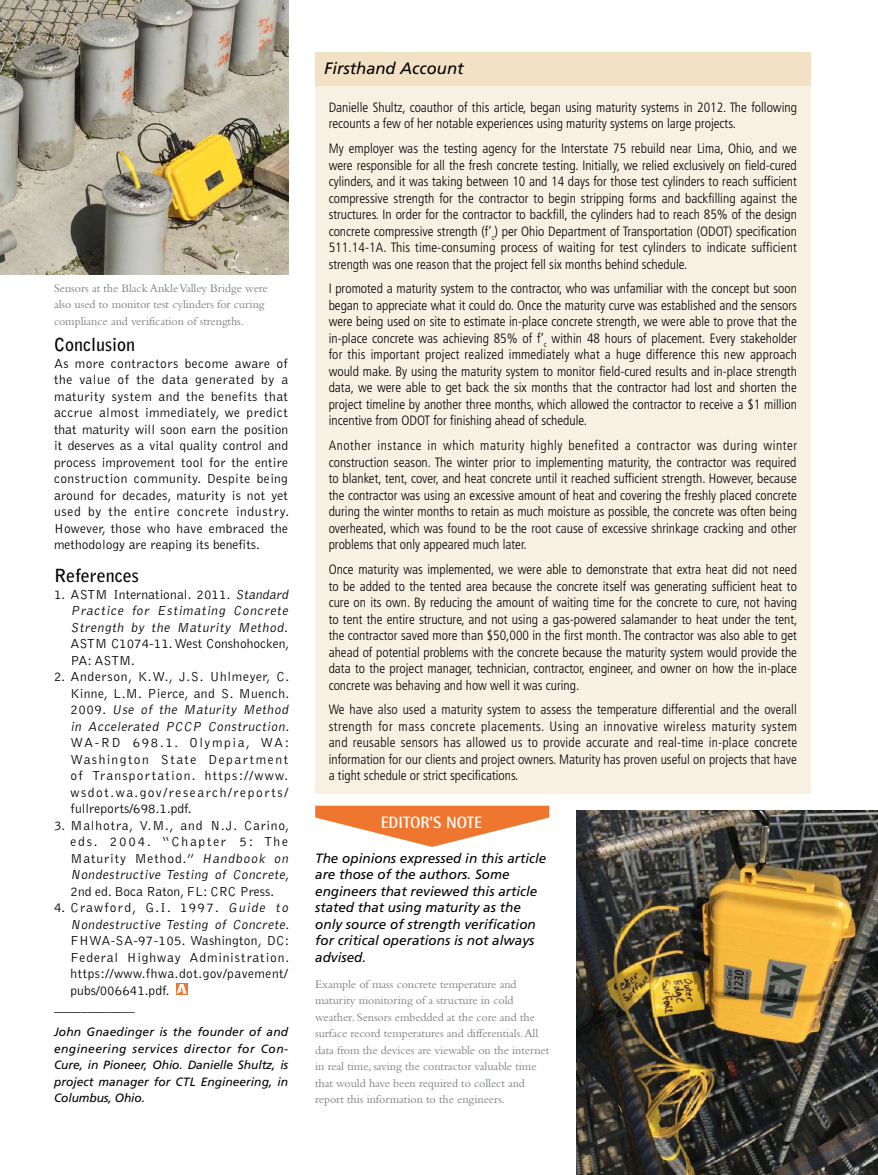
<style>
.page{position:relative;width:878px;height:1175px;background:#fff}
.page>*{position:absolute;margin:0;border:0;box-sizing:border-box;transform-origin:0 0}
.t1{font:700 18px "Bell Gothic Std";color:#000}
.t2{font:italic 16.5px "Frutiger LT Std";color:#000}
.t3{font:700 16.5px "Rotis Semi Sans Std";color:#fff}
.t4{font:300 condensed 13.5px/16.5px "Frutiger LT Std";color:#000;text-align:justify}
.t5{font:300 13.5px/16.5px "Bell Gothic Std";letter-spacing:.05em;color:#000;text-align:justify}
.t6{font:300 13.5px/16.5px "Bell Gothic Std";letter-spacing:.09em;color:#000}
.t7{font:italic 13.5px/16.5px "Frutiger LT Std";color:#000}
.t8{font:italic 300 13.5px/16.5px "Bell Gothic Std";color:#000;text-align:justify}
.t9{font:300 13.5px "Bell Gothic Std";letter-spacing:.02em;color:#000}
.t10{font:300 13.5px "Bell Gothic Std";letter-spacing:.07em;color:#000}
.t11{font:300 13.5px "Bell Gothic Std";color:#000}
.t12{font:700 13.5px "Bell Gothic Std";color:#000}
.t13{font:12px/16.5px "Bembo Std";letter-spacing:-.005em;color:#7a7e81}
.t14{font:italic 12px/16.5px "Frutiger LT Std";color:#000;text-align:justify}
.s1{font-style:normal}
.s2{font-style:italic}
</style>
<div class="page">
<img style="left:576px;top:810px;width:302px;height:364px">
<img style="left:0;top:0;width:288px;height:274px">
<img style="left:689px;top:1131px;width:147px;height:19px">
<svg style="left:176px;top:983px;width:11px;height:11px"></svg>
<svg style="left:176px;top:984px;width:11px;height:9px"></svg>
<div style="left:315px;top:84px;width:495px;height:709px;background:#f8f0e2"></div>
<div style="left:315px;top:52px;width:495px;height:34px;background:#f2e1c5"></div>
<svg style="left:315px;top:805px;width:234px;height:42px"></svg>
<p class="t13" style="left:54px;top:281px;width:215px">Sensors at the Black Ankle Valley Bridge were also used to monitor test cylinders for curing compliance and verification of strengths.</p>
<p class="t1" style="left:54px;top:338px;width:82px">Conclusion</p>
<p class="t5" style="left:54px;top:356px;width:237px">As more contractors become aware of the value of the data generated by a maturity system and the benefits that accrue almost immediately, we predict that maturity will soon earn the position it deserves as a vital quality control and process improvement tool for the entire construction community. Despite being around for decades, maturity is not yet used by the entire concrete industry.<br>However, those who have embraced the methodology are reaping its benefits.</p>
<p class="t1" style="left:54px;top:569px;width:86px">References</p>
<p class="t8" style="left:70px;top:587px;width:221px;text-indent:-16px"><span class="s1">1. ASTM International. 2011.</span> Standard Practice for Estimating Concrete Strength by the Maturity Method.<br><span class="s1">ASTM C1074-11. West Conshohocken, PA: ASTM.</span></p>
<p class="t6" style="left:70px;top:669px;width:222px;text-indent:-16px">2. Anderson, K.W., J.S. Uhlmeyer, C.<br>Kinne, L.M. Pierce, and S. Muench.<br>2009. <span class="s2">Use of the Maturity Method in Accelerated PCCP Construction.<br></span>WA-RD 698.1. Olympia, WA:<br>Washington State Department of Transportation. https://www. wsdot.wa.gov/research/reports/ fullreports/698.1.pdf.</p>
<p class="t5" style="left:70px;top:818px;width:221px;text-align:left;text-indent:-16px">3. Malhotra, V.M., and N.J. Carino, eds. 2004. “Chapter 5: The<br>Maturity Method.” <span class="s2">Handbook on<br>Nondestructive Testing of Concrete</span>,<br>2nd ed. Boca Raton, FL: CRC Press.</p>
<p class="t6" style="left:54px;top:900px;width:237px">4. Crawford, G.I. 1997. <span class="s2">Guide to</span></p>
<p class="t8" style="left:70px;top:917px;width:220px">Nondestructive Testing of Concrete<span class="s1">.</span></p>
<p class="t9" style="left:70px;top:935px;width:220px">FHWA-SA-97-105. Washington, DC:</p>
<p class="t10" style="left:70px;top:952px;width:220px">Federal Highway Administration.</p>
<p class="t5" style="left:70px;top:966px;width:219px">https://www.fhwa.dot.gov/pavement/</p>
<p class="t11" style="left:70px;top:985px;width:100px">pubs/006641.pdf.</p>
<p class="t12" style="left:54px;top:1001px;width:82px">____________</p>
<p class="t14" style="left:54px;top:1024px;width:236px">John Gnaedinger is the founder of and engineering services director for Con-Cure, in Pioneer, Ohio. Danielle Shultz, is project manager for CTL Engineering, in Columbus, Ohio.</p>
<p class="t2" style="left:324px;top:61px;width:141px">Firsthand Account</p>
<p class="t4" style="left:328px;top:100px;width:470px">Danielle Shultz, coauthor of this article, began using maturity systems in 2012. The following recounts a few of her notable experiences using maturity systems on large projects.</p>
<p class="t4" style="left:328px;top:141px;width:470px">My employer was the testing agency for the Interstate 75 rebuild near Lima, Ohio, and we were responsible for all the fresh concrete testing. Initially, we relied exclusively on field-cured cylinders, and it was taking between 10 and 14 days for those test cylinders to reach sufficient compressive strength for the contractor to begin stripping forms and backfilling against the structures. In order for the contractor to backfill, the cylinders had to reach 85% of the design concrete compressive strength (f’<sub>c</sub>) per Ohio Department of Transportation (ODOT) specification 511.14-1A. This time-consuming process of waiting for test cylinders to indicate sufficient strength was one reason that the project fell six months behind schedule.</p>
<p class="t4" style="left:328px;top:281px;width:470px">I promoted a maturity system to the contractor, who was unfamiliar with the concept but soon began to appreciate what it could do. Once the maturity curve was established and the sensors were being used on site to estimate in-place concrete strength, we were able to prove that the in-place concrete was achieving 85% of f’<sub>c</sub> within 48 hours of placement. Every stakeholder for this important project realized immediately what a huge difference this new approach would make. By using the maturity system to monitor field-cured results and in-place strength data, we were able to get back the six months that the contractor had lost and shorten the project timeline by another three months, which allowed the contractor to receive a $1 million incentive from ODOT for finishing ahead of schedule.</p>
<p class="t4" style="left:328px;top:438px;width:470px">Another instance in which maturity highly benefited a contractor was during winter construction season. The winter prior to implementing maturity, the contractor was required to blanket, tent, cover, and heat concrete until it reached sufficient strength. However, because the contractor was using an excessive amount of heat and covering the freshly placed concrete during the winter months to retain as much moisture as possible, the concrete was often being overheated, which was found to be the root cause of excessive shrinkage cracking and other problems that only appeared much later.</p>
<p class="t4" style="left:328px;top:562px;width:470px">Once maturity was implemented, we were able to demonstrate that extra heat did not need to be added to the tented area because the concrete itself was generating sufficient heat to cure on its own. By reducing the amount of waiting time for the concrete to cure, not having to tent the entire structure, and not using a gas-powered salamander to heat under the tent, the contractor saved more than $50,000 in the first month. The contractor was also able to get ahead of potential problems with the concrete because the maturity system would provide the data to the project manager, technician, contractor, engineer, and owner on how the in-place concrete was behaving and how well it was curing.</p>
<p class="t4" style="left:328px;top:702px;width:470px">We have also used a maturity system to assess the temperature differential and the overall strength for mass concrete placements. Using an innovative wireless maturity system and reusable sensors has allowed us to provide accurate and real-time in-place concrete information for our clients and project owners. Maturity has proven useful on projects that have a tight schedule or strict specifications.</p>
<p class="t3" style="left:380px;top:812px;width:103px">EDITOR’S NOTE</p>
<p class="t7" style="left:315px;top:851px;width:233px">The opinions expressed in this article are those of the authors. Some engineers that reviewed this article stated that using maturity as the only source of strength verification for critical operations is not always advised.</p>
<p class="t13" style="left:315px;top:976px;width:236px">Example of mass concrete temperature and maturity monitoring of a structure in cold weather. Sensors embedded at the core and the surface record temperatures and differentials. All data from the devices are viewable on the internet in real time, saving the contractor valuable time that would have been required to collect and report this information to the engineers.</p>
</div>
